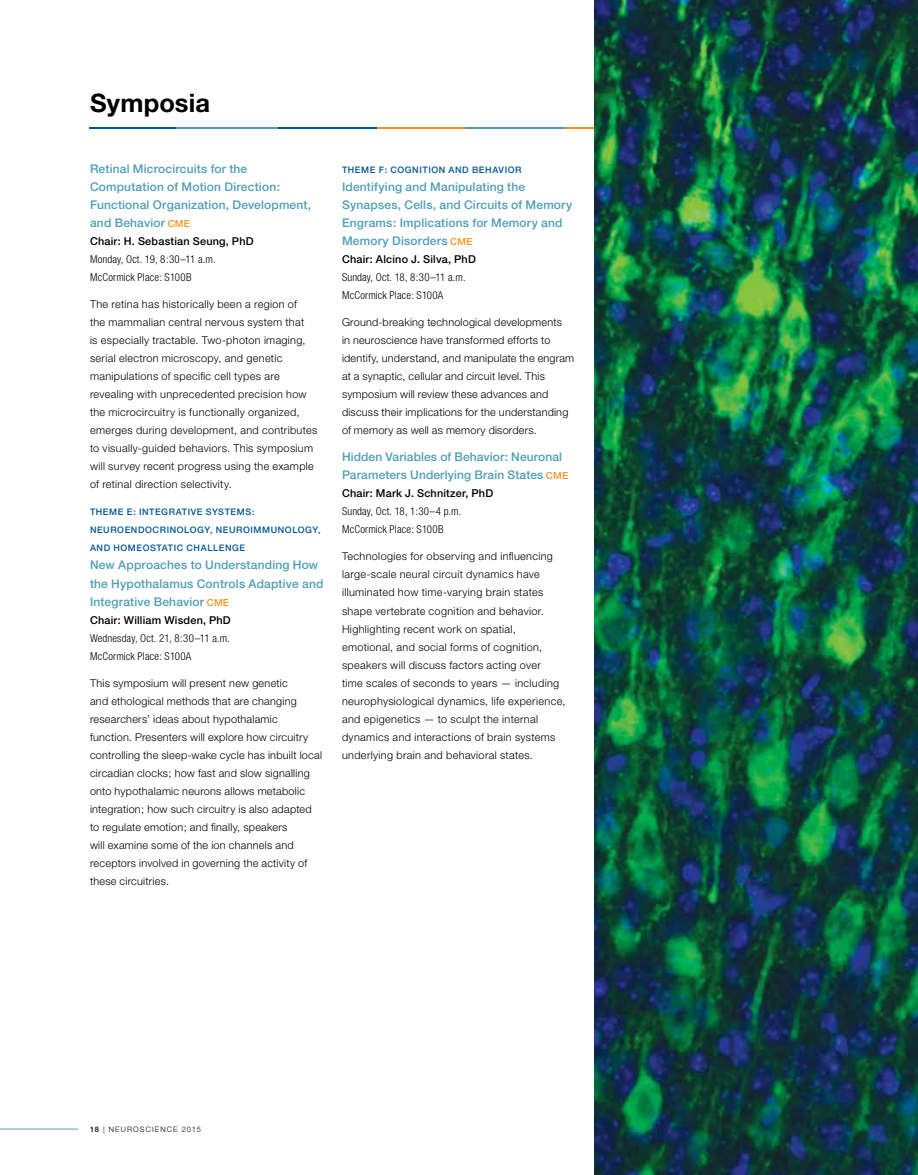
<style>
.page{position:relative;width:918px;height:1175px;background:#fff}
.page>*{position:absolute;margin:0;border:0;box-sizing:border-box;transform-origin:0 0}
.t1{font:700 25.5px "Helvetica Neue";letter-spacing:.005em;color:#000}
.t2{font:500 12px/18px "Helvetica Neue";letter-spacing:.015em;color:#4e9eb8}
.t3{font:300 10.8px/18px "Helvetica Neue";letter-spacing:.025em;color:#000}
.t4{font:300 condensed 10.8px/18px "Helvetica Neue";letter-spacing:.015em;color:#000}
.t5{font:500 10.8px "Helvetica Neue";letter-spacing:.02em;color:#000}
.t6{font:500 9px/18px "Helvetica Neue";letter-spacing:.065em;color:#005596}
.t7{font:300 7.5px "Helvetica Neue";letter-spacing:.15em;color:#000}
.s1{font-size:9.75px;color:#f7941e}
.s2{font-weight:500}
</style>
<div class="page">
<hr style="left:0;top:1128px;width:78px;height:1px;background:#4e9eb8">
<hr style="left:464px;top:127px;width:102px;height:2px;background:#4e9eb8">
<hr style="left:89px;top:127px;width:113px;height:2px;background:#005596">
<hr style="left:565px;top:127px;width:98px;height:2px;background:#f7941e">
<hr style="left:277px;top:127px;width:101px;height:2px;background:#005596">
<hr style="left:176px;top:127px;width:102px;height:2px;background:#4e9eb8">
<hr style="left:378px;top:127px;width:87px;height:2px;background:#f7941e">
<img style="left:594px;top:0;width:324px;height:1174px">
<h1 class="t1" style="left:90px;top:87px;width:122px">Symposia</h1>
<p class="t2" style="left:90px;top:160px;width:223px">Retinal Microcircuits for the<br>Computation of Motion Direction:<br>Functional Organization, Development, and Behavior <span class="s1">CME</span></p>
<p class="t5" style="left:90px;top:235px;width:165px">Chair: H. Sebastian Seung, PhD</p>
<p class="t4" style="left:90px;top:250px;width:127px">Monday, Oct. 19, 8:30–11 a.m.<br>McCormick Place: S100B</p>
<p class="t3" style="left:90px;top:295px;width:229px">The retina has historically been a region of<br>the mammalian central nervous system that<br>is especially tractable. Two‑photon imaging, serial electron microscopy, and genetic manipulations of specific cell types are revealing with unprecedented precision how the microcircuitry is functionally organized, emerges during development, and contributes to visually‑guided behaviors. This symposium will survey recent progress using the example of retinal direction selectivity.</p>
<p class="t6" style="left:90px;top:503px;width:232px">THEME E: INTEGRATIVE SYSTEMS:<br>NEUROENDOCRINOLOGY, NEUROIMMUNOLOGY,<br>AND HOMEOSTATIC CHALLENGE</p>
<p class="t2" style="left:90px;top:556px;width:235px">New Approaches to Understanding How the Hypothalamus Controls Adaptive and<br>Integrative Behavior <span class="s1">CME</span></p>
<p class="t5" style="left:90px;top:613px;width:142px">Chair: William Wisden, PhD</p>
<p class="t4" style="left:90px;top:628px;width:141px">Wednesday, Oct. 21, 8:30–11 a.m.<br>McCormick Place: S100A</p>
<p class="t3" style="left:90px;top:673px;width:234px">This symposium will present new genetic<br>and ethological methods that are changing researchers’ ideas about hypothalamic function. Presenters will explore how circuitry controlling the sleep‑wake cycle has inbuilt local circadian clocks; how fast and slow signalling onto hypothalamic neurons allows metabolic integration; how such circuitry is also adapted to regulate emotion; and finally, speakers<br>will examine some of the ion channels and receptors involved in governing the activity of these circuitries.</p>
<p class="t6" style="left:342px;top:161px;width:181px">THEME F: COGNITION AND BEHAVIOR</p>
<p class="t2" style="left:342px;top:178px;width:232px">Identifying and Manipulating the Synapses, Cells, and Circuits of Memory Engrams: Implications for Memory and Memory Disorders <span class="s1">CME</span></p>
<p class="t5" style="left:342px;top:253px;width:135px">Chair: Alcino J. Silva, PhD</p>
<p class="t4" style="left:342px;top:268px;width:125px">Sunday, Oct. 18, 8:30–11 a.m.<br>McCormick Place: S100A</p>
<p class="t3" style="left:342px;top:313px;width:234px">Ground‑breaking technological developments<br>in neuroscience have transformed efforts to identify, understand, and manipulate the engram at a synaptic, cellular and circuit level. This symposium will review these advances and discuss their implications for the understanding of memory as well as memory disorders.</p>
<p class="t2" style="left:342px;top:448px;width:228px">Hidden Variables of Behavior: Neuronal<br>Parameters Underlying Brain States <span class="s1">CME</span></p>
<p class="t5" style="left:342px;top:487px;width:153px">Chair: Mark J. Schnitzer, PhD</p>
<p class="t4" style="left:342px;top:502px;width:121px">Sunday, Oct. 18, 1:30–4 p.m.<br>McCormick Place: S100B</p>
<p class="t3" style="left:342px;top:547px;width:225px">Technologies for observing and influencing large‑scale neural circuit dynamics have illuminated how time‑varying brain states shape vertebrate cognition and behavior.<br>Highlighting recent work on spatial, emotional, and social forms of cognition, speakers will discuss factors acting over<br>time scales of seconds to years — including neurophysiological dynamics, life experience, and epigenetics — to sculpt the internal dynamics and interactions of brain systems underlying brain and behavioral states.</p>
<p class="t7" style="left:90px;top:1124px;width:112px"><span class="s2">18</span> | NEUROSCIENCE 2015</p>
</div>
